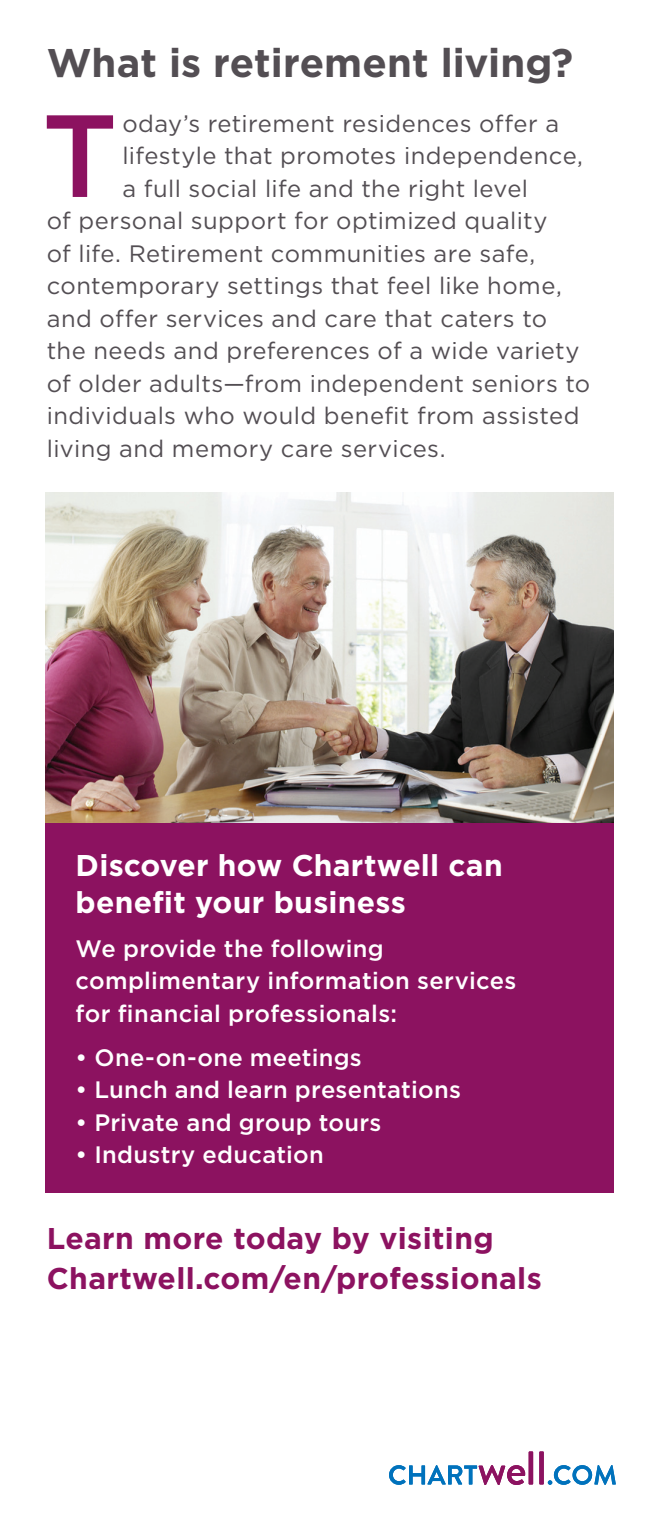
<style>
.page{position:relative;width:659px;height:1530px;background:#fff}
.page>*{position:absolute;margin:0;border:0;box-sizing:border-box;transform-origin:0 0}
.t1{font:500 116.5px "Gotham HTF";color:#8c1260}
.t2{font:700 40px "Gotham HTF";color:#534e53}
.t3{font:700 30px/40px "Gotham HTF";letter-spacing:.01em;color:#8c1260}
.t4{font:700 30px/37.5px "Gotham HTF";letter-spacing:.01em;color:#fff}
.t5{font:23.75px "Gotham HTF";letter-spacing:.02em;color:#534e53}
.t6{font:500 23.75px/32.5px "Gotham HTF";letter-spacing:.01em;color:#fff}
</style>
<div class="page">
<img style="left:45px;top:492px;width:569px;height:331px">
<div style="left:45px;top:823px;width:569px;height:370px;background:#8c1260"></div>
<svg style="left:389px;top:1451px;width:227px;height:34px"></svg>
<p class="t2" style="left:47px;top:40px;width:528px">What is retirement living?</p>
<p class="t1" style="left:42px;top:90px;width:77px">T</p>
<p class="t5" style="left:122px;top:110px;width:438px">oday’s retirement residences offer a</p>
<p class="t5" style="left:122px;top:143px;width:462px">lifestyle that promotes independence,</p>
<p class="t5" style="left:122px;top:175px;width:407px">a full social life and the right level</p>
<p class="t5" style="left:47px;top:208px;width:502px">of personal support for optimized quality</p>
<p class="t5" style="left:47px;top:240px;width:490px">of life. Retirement communities are safe,</p>
<p class="t5" style="left:47px;top:273px;width:516px">contemporary settings that feel like home,</p>
<p class="t5" style="left:47px;top:305px;width:502px">and offer services and care that caters to</p>
<p class="t5" style="left:47px;top:338px;width:534px">the needs and preferences of a wide variety</p>
<p class="t5" style="left:47px;top:370px;width:545px">of older adults—from independent seniors to</p>
<p class="t5" style="left:47px;top:403px;width:534px">individuals who would benefit from assisted</p>
<p class="t5" style="left:47px;top:435px;width:400px">living and memory care services.</p>
<p class="t4" style="left:76px;top:846px;width:429px">Discover how Chartwell can benefit your business</p>
<p class="t6" style="left:76px;top:932px;width:442px">We provide the following complimentary information services for financial professionals:</p>
<p class="t6" style="left:76px;top:1041px;width:288px">• One-on-one meetings</p>
<p class="t6" style="left:76px;top:1073px;width:387px">• Lunch and learn presentations</p>
<p class="t6" style="left:76px;top:1106px;width:307px">• Private and group tours</p>
<p class="t6" style="left:76px;top:1138px;width:250px">• Industry education</p>
<p class="t3" style="left:47px;top:1217px;width:496px">Learn more today by visiting<br>Chartwell.com/en/professionals</p>
</div>
